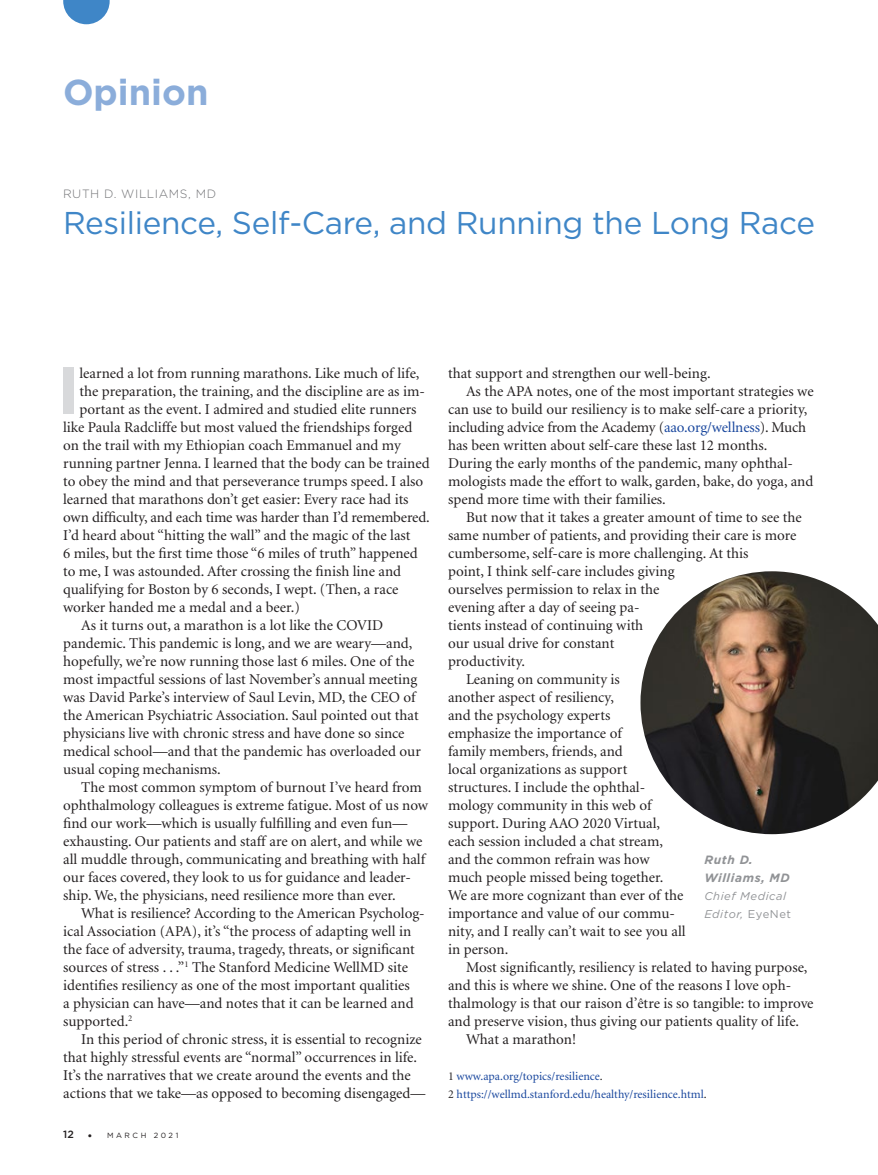
<style>
.page{position:relative;width:878px;height:1175px;background:#fff}
.page>*{position:absolute;margin:0;border:0;box-sizing:border-box;transform-origin:0 0}
.BODY_text_dropcap{font:700 66.45px "Gotham";color:#d8d9db}
.DEPT_Header{font:700 36px "Gotham";color:#8badda}
.DEPT_Headline{font:31.5px "Gotham";letter-spacing:-.01em;color:#3f86c7}
.BODY_text{font:15px/18px "Minion";color:#231f20}
.BODY_text_dropcap-2{font:15px "Minion";color:#231f20}
.REFS___DISCLOSURES_b{font:12px "Minion";color:#18469d}
.VIEW_caption_name{font:italic 700 12px/18px "Gotham";letter-spacing:.05em;color:#919396}
.BODY_text-2{font:300 12px "Gotham";letter-spacing:.05em;color:#717275}
.VIEW_caption_name-2{font:italic 11.25px/18px "Gotham";letter-spacing:.05em;color:#919396}
.t1{font:7.5px "Gotham";letter-spacing:.34em;color:#231f20}
.s1{font-weight:500;font-size:10.5px}
.s2{font-weight:300;font-size:12px}
.s3{color:#18469d}
.s4{color:#231f20}
.s5{font-style:normal}
</style>
<div class="page">
<svg style="left:63px;top:0;width:47px;height:24px"></svg>
<img style="left:640px;top:571px;width:238px;height:263px">
<p class="DEPT_Header" style="left:63px;top:69px;width:147px">Opinion</p>
<p class="BODY_text-2" style="left:63px;top:186px;width:155px">RUTH D. WILLIAMS, MD</p>
<p class="DEPT_Headline" style="left:63px;top:203px;width:753px">Resilience, Self-Care, and Running the Long Race</p>
<p class="BODY_text_dropcap" style="left:57px;top:346px;width:24px">I</p>
<p class="BODY_text_dropcap-2" style="left:79px;top:366px;width:341px">learned a lot from running marathons. Like much of life,</p>
<p class="BODY_text_dropcap-2" style="left:79px;top:384px;width:347px">the preparation, the training, and the discipline are as im-</p>
<p class="BODY_text_dropcap-2" style="left:79px;top:402px;width:338px">portant as the event. I admired and studied elite runners</p>
<p class="BODY_text_dropcap-2" style="left:63px;top:420px;width:350px">like Paula Radcliffe but most valued the friendships forged</p>
<p class="BODY_text_dropcap-2" style="left:63px;top:438px;width:339px">on the trail with my Ethiopian coach Emmanuel and my</p>
<p class="BODY_text_dropcap-2" style="left:63px;top:456px;width:368px">running partner Jenna. I learned that the body can be trained</p>
<p class="BODY_text_dropcap-2" style="left:63px;top:474px;width:361px">to obey the mind and that perseverance trumps speed. I also</p>
<p class="BODY_text_dropcap-2" style="left:63px;top:492px;width:347px">learned that marathons don’t get easier: Every race had its</p>
<p class="BODY_text_dropcap-2" style="left:63px;top:510px;width:368px">own difficulty, and each time was harder than I’d remembered.</p>
<p class="BODY_text_dropcap-2" style="left:63px;top:528px;width:349px">I’d heard about “hitting the wall” and the magic of the last</p>
<p class="BODY_text_dropcap-2" style="left:63px;top:546px;width:356px">6 miles, but the first time those “6 miles of truth” happened</p>
<p class="BODY_text_dropcap-2" style="left:63px;top:564px;width:339px">to me, I was astounded. After crossing the finish line and</p>
<p class="BODY_text_dropcap-2" style="left:63px;top:582px;width:337px">qualifying for Boston by 6 seconds, I wept. (Then, a race</p>
<p class="BODY_text_dropcap-2" style="left:63px;top:600px;width:238px">worker handed me a medal and a beer.)</p>
<p class="BODY_text" style="left:63px;top:617px;width:359px;text-indent:18px">As it turns out, a marathon is a lot like the COVID pandemic. This pandemic is long, and we are weary—and, hopefully, we’re now running those last 6 miles. One of the most impactful sessions of last November’s annual meeting was David Parke’s interview of Saul Levin, MD, the CEO of the American Psychiatric Association. Saul pointed out that physicians live with chronic stress and have done so since medical school—and that the pandemic has overloaded our usual coping mechanisms.</p>
<p class="BODY_text" style="left:81px;top:779px;width:342px">The most common symptom of burnout I’ve heard from</p>
<p class="BODY_text" style="left:63px;top:797px;width:366px">ophthalmology colleagues is extreme fatigue. Most of us now</p>
<p class="BODY_text" style="left:63px;top:815px;width:345px">find our work—which is usually fulfilling and even fun—</p>
<p class="BODY_text" style="left:63px;top:833px;width:360px">exhausting. Our patients and staff are on alert, and while we</p>
<p class="BODY_text" style="left:63px;top:851px;width:363px">all muddle through, communicating and breathing with half</p>
<p class="BODY_text" style="left:63px;top:869px;width:349px">our faces covered, they look to us for guidance and leader-</p>
<p class="BODY_text" style="left:63px;top:887px;width:334px">ship. We, the physicians, need resilience more than ever.</p>
<p class="BODY_text" style="left:81px;top:905px;width:345px">What is resilience? According to the American Psycholog-</p>
<p class="BODY_text" style="left:63px;top:923px;width:349px">ical Association (APA), it’s “the process of adapting well in</p>
<p class="BODY_text" style="left:63px;top:941px;width:353px">the face of adversity, trauma, tragedy, threats, or significant</p>
<p class="BODY_text" style="left:63px;top:959px;width:346px">sources of stress . . .”<sup>1</sup> The Stanford Medicine WellMD site</p>
<p class="BODY_text" style="left:63px;top:977px;width:348px">identifies resiliency as one of the most important qualities</p>
<p class="BODY_text" style="left:63px;top:995px;width:352px">a physician can have—and notes that it can be learned and</p>
<p class="BODY_text" style="left:63px;top:1013px;width:71px">supported.<sup>2</sup></p>
<p class="BODY_text" style="left:63px;top:1031px;width:364px;text-indent:18px">In this period of chronic stress, it is essential to recognize that highly stressful events are “normal” occurrences in life.<br>It’s the narratives that we create around the events and the actions that we take—as opposed to becoming disengaged—</p>
<p class="t1" style="left:63px;top:1130px;width:117px"><span class="s1">12</span> <span class="s2">•</span> MARCH 2021</p>
<p class="BODY_text" style="left:448px;top:365px;width:264px">that support and strengthen our well-being.</p>
<p class="BODY_text" style="left:448px;top:383px;width:367px;text-indent:18px">As the APA notes, one of the most important strategies we can use to build our resiliency is to make self-care a priority, including advice from the Academy (<span class="s3">aao.org/wellness</span>). Much has been written about self-care these last 12 months.<br>During the early months of the pandemic, many ophthal&shy;mologists made the effort to walk, garden, bake, do yoga, and spend more time with their families.</p>
<p class="BODY_text" style="left:448px;top:509px;width:355px;text-indent:18px">But now that it takes a greater amount of time to see the same number of patients, and providing their care is more cumbersome, self-care is more challenging. At this<br>point, I think self-care includes giving<br>ourselves permission to relax in the<br>evening after a day of seeing pa-<br>tients instead of continuing with<br>our usual drive for constant<br>productivity.</p>
<p class="BODY_text" style="left:448px;top:671px;width:239px;text-indent:18px">Leaning on community is<br>another aspect of resiliency,<br>and the psychology experts<br>emphasize the importance of<br>family members, friends, and<br>local organizations as support structures. I include the ophthal&shy;mology community in this web of support. During AAO 2020 Virtual, each session included a chat stream, and the common refrain was how much people missed being together.<br>We are more cognizant than ever of the importance and value of our commu&shy;nity, and I really can’t wait to see you all in person.</p>
<p class="BODY_text" style="left:448px;top:959px;width:367px;text-indent:18px">Most significantly, resiliency is related to having purpose, and this is where we shine. One of the reasons I love oph&shy;thalmology is that our raison d’être is so tangible: to improve and preserve vision, thus giving our patients quality of life.</p>
<p class="BODY_text" style="left:466px;top:1031px;width:111px">What a marathon!</p>
<p class="REFS___DISCLOSURES_b" style="left:448px;top:1070px;width:156px"><span class="s4">1</span> www.apa.org/topics/resilience<span class="s4">.</span></p>
<p class="REFS___DISCLOSURES_b" style="left:448px;top:1088px;width:260px"><span class="s4">2</span> https://wellmd.stanford.edu/healthy/resilience.html<span class="s4">.</span></p>
<p class="VIEW_caption_name" style="left:704px;top:851px;width:87px">Ruth D.<br>Williams, MD</p>
<p class="VIEW_caption_name-2" style="left:704px;top:887px;width:88px">Chief Medical<br>Editor, <span class="s5">EyeNet</span></p>
</div>
